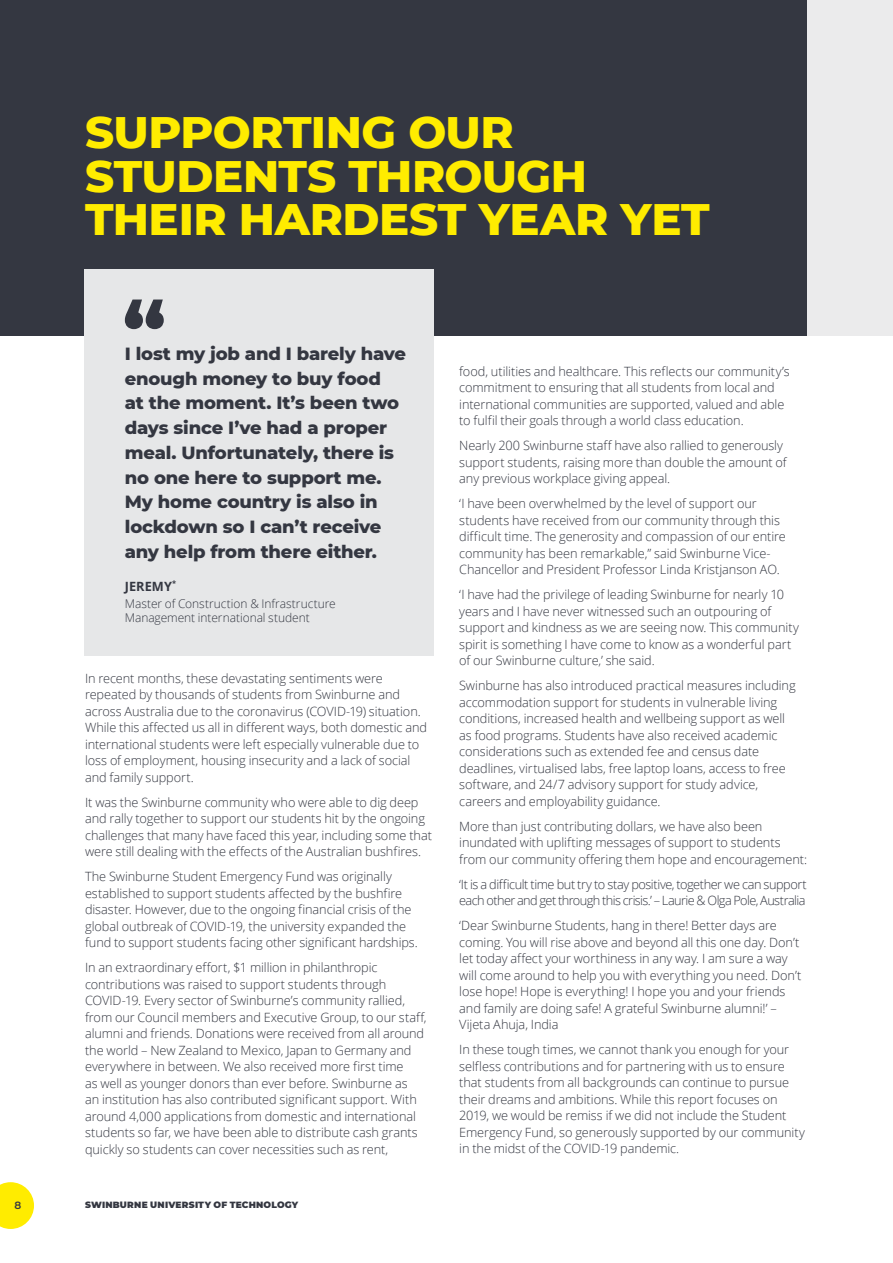
<style>
.page{position:relative;width:893px;height:1263px;background:#fff}
.page>*{position:absolute;margin:0;border:0;box-sizing:border-box;transform-origin:0 0}
._3a__Bold_Heading__C{font:800 45px/43.5px "Montserrat";letter-spacing:-.01em;color:#ffec00}
._1a__Body{font:800 18px/24.8px "Montserrat";letter-spacing:-.01em;color:#343741}
._1a__Body-2{font:300 12.75px/16.5px "Open Sans";letter-spacing:-.005em;color:#343741}
._1a__Body-3{font:300 12.75px/16.5px "Open Sans";letter-spacing:-.04em;color:#343741}
._1a__Body-4{font:700 12.75px "Open Sans";color:#343741}
._1a__Body-5{font:300 12px/13.5px "Open Sans";letter-spacing:-.005em;color:#343741}
.t1{font:600 10.5px "Montserrat";color:#343741}
.t2{font:900 9px "Montserrat";letter-spacing:.025em;color:#343741}
</style>
<div class="page">
<div style="left:0;top:0;width:808px;height:336px;background:#343741"></div>
<div style="left:808px;top:0;width:85px;height:336px;background:#ebebec"></div>
<div style="left:85px;top:269px;width:349px;height:387px;background:#e6e7e8"></div>
<svg style="left:125px;top:299px;width:39px;height:30px"></svg>
<svg style="left:0;top:1182px;width:34px;height:47px;background:#ffef29"></svg>
<p class="_3a__Bold_Heading__C" style="left:85px;top:108px;width:626px">SUPPORTING OUR<br>STUDENTS THROUGH<br>THEIR HARDEST YEAR YET</p>
<p class="_1a__Body" style="left:125px;top:340px;width:283px">I lost my job and I barely have enough money to buy food<br>at the moment. It’s been two days since I’ve had a proper meal. Unfortunately, there is no one here to support me.<br>My home country is also in lockdown so I can’t receive any help from there either.</p>
<p class="_1a__Body-4" style="left:125px;top:577px;width:53px">JEREMY<sup>*</sup></p>
<p class="_1a__Body-5" style="left:125px;top:597px;width:212px">Master of Construction &amp; Infrastructure<br>Management international student</p>
<p class="_1a__Body-2" style="left:85px;top:669px;width:344px">In recent months, these devastating sentiments were repeated by thousands of students from Swinburne and across Australia due to the coronavirus (COVID-19) situation.<br>While this affected us all in different ways, both domestic and international students were left especially vulnerable due to loss of employment, housing insecurity and a lack of social and family support.</p>
<p class="_1a__Body-2" style="left:85px;top:793px;width:348px">It was the Swinburne community who were able to dig deep and rally together to support our students hit by the ongoing challenges that many have faced this year, including some that were still dealing with the effects of the Australian bushfires.</p>
<p class="_1a__Body-2" style="left:85px;top:868px;width:334px">The Swinburne Student Emergency Fund was originally established to support students affected by the bushfire disaster. However, due to the ongoing financial crisis of the global outbreak of COVID-19, the university expanded the fund to support students facing other significant hardships.</p>
<p class="_1a__Body-2" style="left:85px;top:959px;width:343px">In an extraordinary effort, $1 million in philanthropic contributions was raised to support students through COVID-19. Every sector of Swinburne’s community rallied, from our Council members and Executive Group, to our staff, alumni and friends. Donations were received from all around the world – New Zealand to Mexico, Japan to Germany and everywhere in between. We also received more first time<br>as well as younger donors than ever before. Swinburne as<br>an institution has also contributed significant support. With around 4,000 applications from domestic and international students so far, we have been able to distribute cash grants quickly so students can cover necessities such as rent,</p>
<p class="t1" style="left:14px;top:1197px;width:8px">8</p>
<p class="t2" style="left:85px;top:1198px;width:215px">SWINBURNE UNIVERSITY OF TECHNOLOGY</p>
<p class="_1a__Body-2" style="left:459px;top:362px;width:332px">food, utilities and healthcare. This reflects our community’s commitment to ensuring that all students from local and international communities are supported, valued and able to fulfil their goals through a world class education.</p>
<p class="_1a__Body-2" style="left:459px;top:437px;width:329px">Nearly 200 Swinburne staff have also rallied to generously support students, raising more than double the amount of any previous workplace giving appeal.</p>
<p class="_1a__Body-2" style="left:459px;top:495px;width:328px">‘I have been overwhelmed by the level of support our students have received from our community through this difficult time. The generosity and compassion of our entire community has been remarkable,” said Swinburne Vice-Chancellor and President Professor Linda Kristjanson AO.</p>
<p class="_1a__Body-2" style="left:459px;top:586px;width:341px">‘I have had the privilege of leading Swinburne for nearly 10 years and I have never witnessed such an outpouring of support and kindness as we are seeing now. This community spirit is something I have come to know as a wonderful part of our Swinburne culture,’ she said.</p>
<p class="_1a__Body-2" style="left:459px;top:677px;width:338px">Swinburne has also introduced practical measures including accommodation support for students in vulnerable living conditions, increased health and wellbeing support as well as food programs. Students have also received academic considerations such as extended fee and census date deadlines, virtualised labs, free laptop loans, access to free software, and 24/7 advisory support for study advice, careers and employability guidance.</p>
<p class="_1a__Body-2" style="left:459px;top:817px;width:349px">More than just contributing dollars, we have also been inundated with uplifting messages of support to students from our community offering them hope and encouragement:</p>
<p class="_1a__Body-3" style="left:459px;top:875px;width:349px">‘It is a difficult time but try to stay positive, together we can support each other and get through this crisis.’ – Laurie &amp; Olga Pole, Australia</p>
<p class="_1a__Body-2" style="left:459px;top:917px;width:344px">‘Dear Swinburne Students, hang in there! Better days are coming. You will rise above and beyond all this one day. Don’t let today affect your worthiness in any way. I am sure a way will come around to help you with everything you need. Don’t lose hope! Hope is everything! I hope you and your friends and family are doing safe! A grateful Swinburne alumni!’ – Vijeta Ahuja, India</p>
<p class="_1a__Body-2" style="left:459px;top:1041px;width:347px">In these tough times, we cannot thank you enough for your selfless contributions and for partnering with us to ensure that students from all backgrounds can continue to pursue their dreams and ambitions. While this report focuses on 2019, we would be remiss if we did not include the Student Emergency Fund, so generously supported by our community in the midst of the COVID-19 pandemic.</p>
</div>
